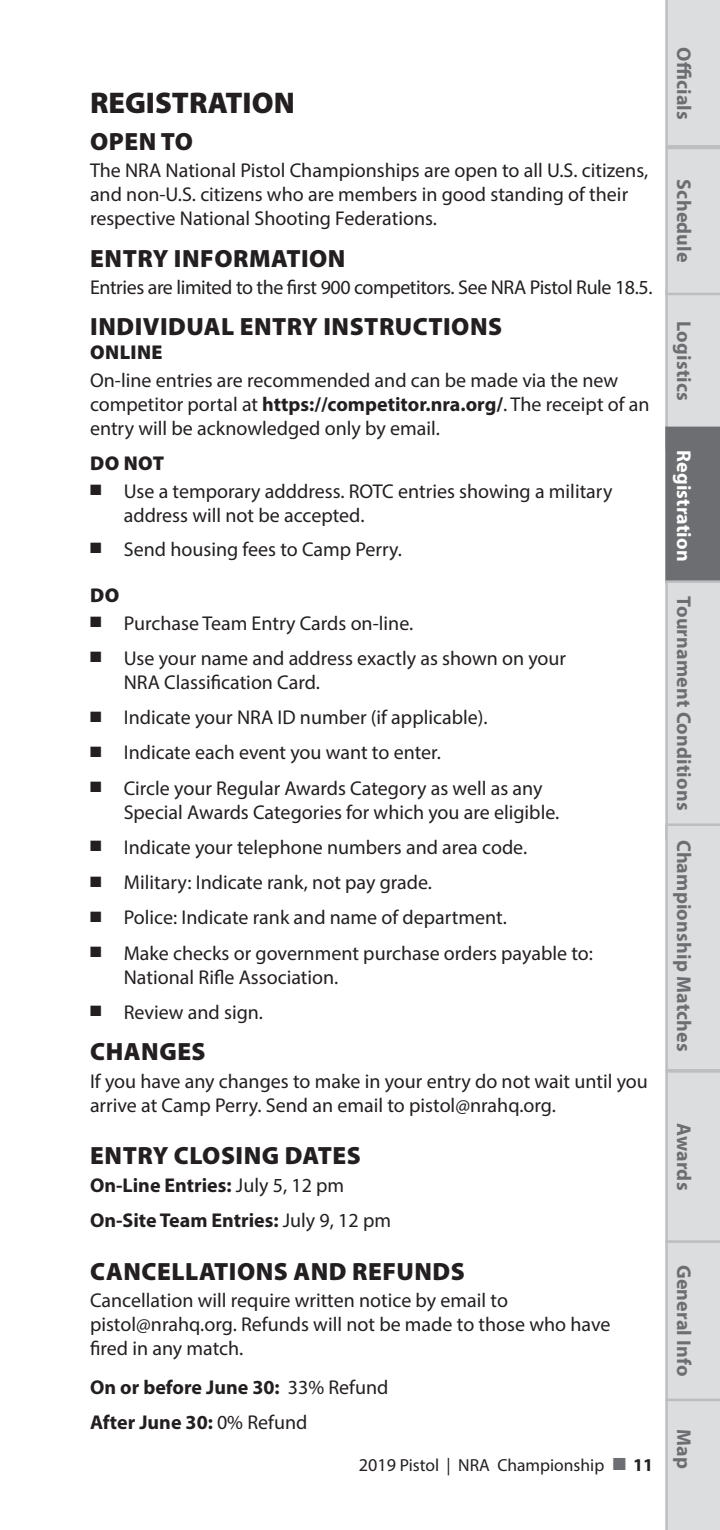
<style>
.page{position:relative;width:720px;height:1530px;background:#fff}
.page>*{position:absolute;margin:0;border:0;box-sizing:border-box;transform-origin:0 0}
.t1{font:900 30px "Myriad Pro";color:#231f20}
.t2{font:900 25px "Myriad Pro";letter-spacing:.02em;color:#231f20}
.t3{font:20px/24px "Myriad Pro";color:#231f20}
.t4{font:700 20px/35.2px "Myriad Pro";color:#231f20}
.t5{font:700 20px "Myriad Pro";letter-spacing:.01em;color:#6d6e71}
.t6{font:20px "Myriad Pro";letter-spacing:-.02em;color:#231f20}
.t7{font:900 20px "Myriad Pro";letter-spacing:.02em;color:#231f20}
.t8{font:700 20px "Myriad Pro";letter-spacing:.01em;color:#fff}
.t9{font:17.5px "Myriad Pro";color:#231f20}
.s1{font-weight:700}
.s2{font-weight:400}
.s3{font-size:18px}
.s4{color:#6d6e71}
.s5{font-weight:700;font-size:18px}
</style>
<div class="page">
<svg style="left:665px;top:0;width:55px;height:1530px;background:#cfd0d1"></svg>
<h1 class="t1" style="left:90px;top:82px;width:206px">REGISTRATION</h1>
<p class="t2" style="left:90px;top:125px;width:104px">OPEN TO</p>
<p class="t3" style="left:90px;top:158px;width:560px">The NRA National Pistol Championships are open to all U.S. citizens, and non-U.S. citizens who are members in good standing of their respective National Shooting Federations.</p>
<p class="t2" style="left:90px;top:241px;width:257px">ENTRY INFORMATION</p>
<p class="t6" style="left:90px;top:275px;width:564px">Entries are limited to the first 900 competitors. See NRA Pistol Rule 18.5.</p>
<p class="t2" style="left:90px;top:310px;width:413px">INDIVIDUAL ENTRY INSTRUCTIONS</p>
<p class="t7" style="left:90px;top:339px;width:74px">ONLINE</p>
<p class="t3" style="left:90px;top:368px;width:561px">On-line entries are recommended and can be made via the new competitor portal at <span class="s1">https://competitor.nra.org/</span>. The receipt of an entry will be acknowledged only by email.</p>
<p class="t7" style="left:90px;top:450px;width:75px">DO NOT</p>
<p class="t3" style="left:124px;top:479px;width:490px;text-indent:-34px">■ Use a temporary adddress. ROTC entries showing a military address will not be accepted.</p>
<p class="t3" style="left:90px;top:537px;width:314px">■ Send housing fees to Camp Perry.</p>
<p class="t7" style="left:90px;top:582px;width:31px">DO</p>
<p class="t3" style="left:90px;top:611px;width:325px">■ Purchase Team Entry Cards on-line.</p>
<p class="t3" style="left:124px;top:646px;width:444px;text-indent:-34px">■ Use your name and address exactly as shown on your<br>NRA Classification Card.</p>
<p class="t3" style="left:90px;top:705px;width:399px">■ Indicate your NRA ID number (if applicable).</p>
<p class="t3" style="left:90px;top:740px;width:352px">■ Indicate each event you want to enter.</p>
<p class="t3" style="left:124px;top:776px;width:437px;text-indent:-34px">■ Circle your Regular Awards Category as well as any<br>Special Awards Categories for which you are eligible.</p>
<p class="t3" style="left:90px;top:835px;width:439px">■ Indicate your telephone numbers and area code.</p>
<p class="t3" style="left:90px;top:870px;width:344px">■ Military: Indicate rank, not pay grade.</p>
<p class="t3" style="left:90px;top:905px;width:419px">■ Police: Indicate rank and name of department.</p>
<p class="t3" style="left:124px;top:941px;width:471px;text-indent:-34px">■ Make checks or government purchase orders payable to:<br>National Rifle Association.</p>
<p class="t3" style="left:90px;top:1000px;width:175px">■ Review and sign.</p>
<p class="t2" style="left:90px;top:1035px;width:117px">CHANGES</p>
<p class="t3" style="left:90px;top:1069px;width:559px">If you have any changes to make in your entry do not wait until you arrive at Camp Perry. Send an email to pistol@nrahq.org.</p>
<p class="t2" style="left:90px;top:1139px;width:272px">ENTRY CLOSING DATES</p>
<p class="t4" style="left:90px;top:1167px;width:303px">On-Line Entries: <span class="s2">July 5, 12 pm<br></span>On-Site Team Entries: <span class="s2">July 9, 12 pm</span></p>
<p class="t2" style="left:90px;top:1255px;width:376px">CANCELLATIONS AND REFUNDS</p>
<p class="t3" style="left:90px;top:1288px;width:522px">Cancellation will require written notice by email to pistol@nrahq.org. Refunds will not be made to those who have fired in any match.</p>
<p class="t4" style="left:90px;top:1369px;width:300px">On or before June 30: <span class="s2">33% Refund<br></span>After June 30: <span class="s2">0% Refund</span></p>
<p class="t9" style="left:359px;top:1454px;width:296px"><span class="s3">2019</span> Pistol | NRA Championship <span class="s4">■</span> <span class="s5">11</span></p>
<p class="t5" style="left:697px;top:47px;width:74px;rotate:90deg">Officials</p>
<p class="t5" style="left:697px;top:179px;width:85px;rotate:90deg">Schedule</p>
<p class="t5" style="left:697px;top:321px;width:81px;rotate:90deg">Logistics</p>
<p class="t8" style="left:697px;top:450px;width:113px;rotate:90deg">Registration</p>
<p class="t5" style="left:697px;top:596px;width:216px;rotate:90deg">Tournament Conditions</p>
<p class="t5" style="left:697px;top:840px;width:214px;rotate:90deg">Championship Matches</p>
<p class="t5" style="left:697px;top:1123px;width:69px;rotate:90deg">Awards</p>
<p class="t5" style="left:697px;top:1265px;width:113px;rotate:90deg">General Info</p>
<p class="t5" style="left:697px;top:1429px;width:41px;rotate:90deg">Map</p>
</div>
